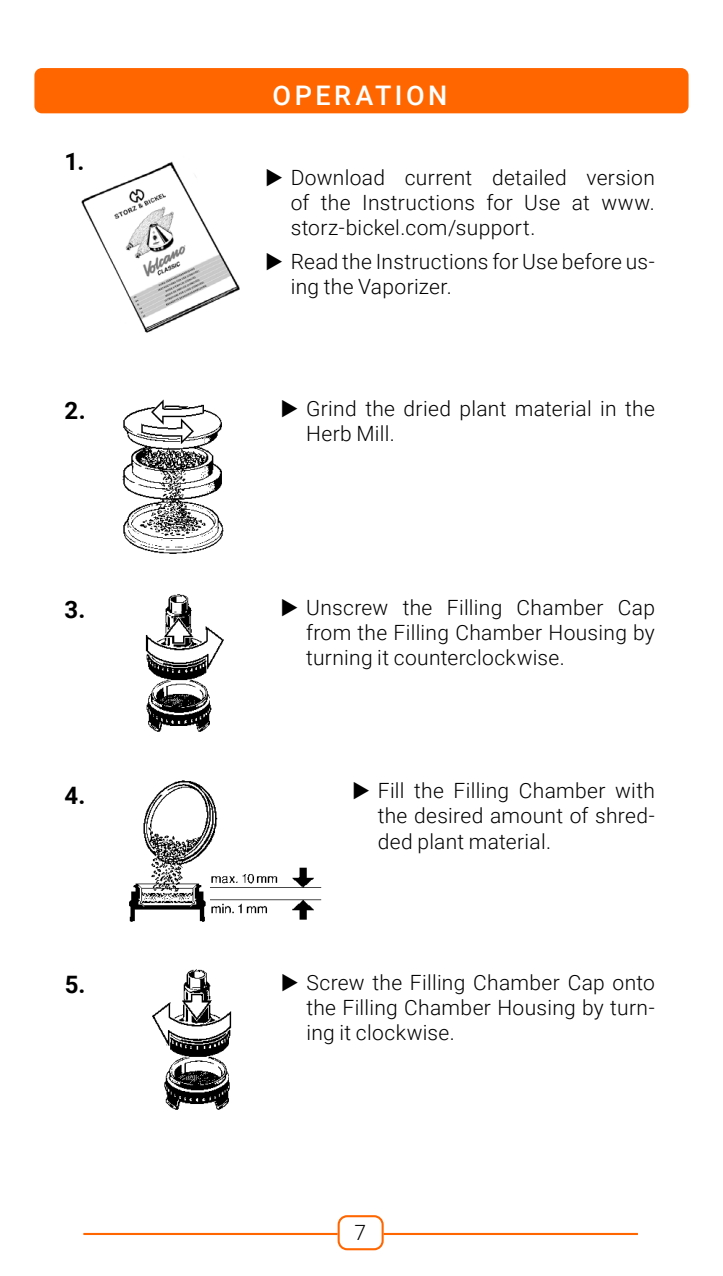
<style>
.page{position:relative;width:723px;height:1276px;background:#fff}
.page>*{position:absolute;margin:0;border:0;box-sizing:border-box;transform-origin:0 0}
.t1{font:500 27px "Roboto";letter-spacing:.13em;color:#fff}
.t2{font:700 24px "Roboto";color:#000}
.t3{font:300 21px/25.2px "Roboto";letter-spacing:.015em;color:#000;text-align:justify}
</style>
<div class="page">
<div style="left:338px;top:1215px;width:46px;height:35px;border:2px solid #f60;border-radius:9px"></div>
<hr style="left:83px;top:1233px;width:255px;height:2px;background:#f60">
<hr style="left:384px;top:1233px;width:254px;height:2px;background:#f60">
<div style="left:34px;top:68px;width:654px;height:45px;background:#f60;border-radius:7px"></div>
<img style="left:81px;top:161px;width:159px;height:172px">
<img style="left:145px;top:594px;width:79px;height:138px">
<img style="left:129px;top:780px;width:193px;height:142px">
<img style="left:152px;top:969px;width:80px;height:141px">
<img style="left:122px;top:399px;width:102px;height:155px">
<p class="t2" style="left:65px;top:144px;width:21px">1.</p>
<p class="t2" style="left:65px;top:394px;width:23px">2.</p>
<p class="t2" style="left:65px;top:593px;width:22px">3.</p>
<p class="t1" style="left:272px;top:76px;width:176px">OPERATION</p>
<p class="t3" style="left:291px;top:164px;width:366px">Download current detailed version of the Instructions for Use at www. storz-bickel.com/support.</p>
<p class="t3" style="left:291px;top:248px;width:366px">Read the Instructions for Use before us&shy;ing the Vaporizer.</p>
<p class="t3" style="left:306px;top:395px;width:350px">Grind the dried plant material in the<br>Herb Mill.</p>
<p class="t3" style="left:306px;top:594px;width:350px">Unscrew the Filling Chamber Cap from the Filling Chamber Housing by turning it counterclockwise.</p>
<p class="t2" style="left:65px;top:779px;width:22px">4.</p>
<p class="t3" style="left:378px;top:777px;width:279px">Fill the Filling Chamber with the desired amount of shred&shy;ded plant material.</p>
<p class="t2" style="left:65px;top:967px;width:22px">5.</p>
<p class="t3" style="left:306px;top:968px;width:350px">Screw the Filling Chamber Cap onto the Filling Chamber Housing by turn&shy;ing it clockwise.</p>
<p class="t3" style="left:354px;top:1219px;width:13px">7</p>
</div>
